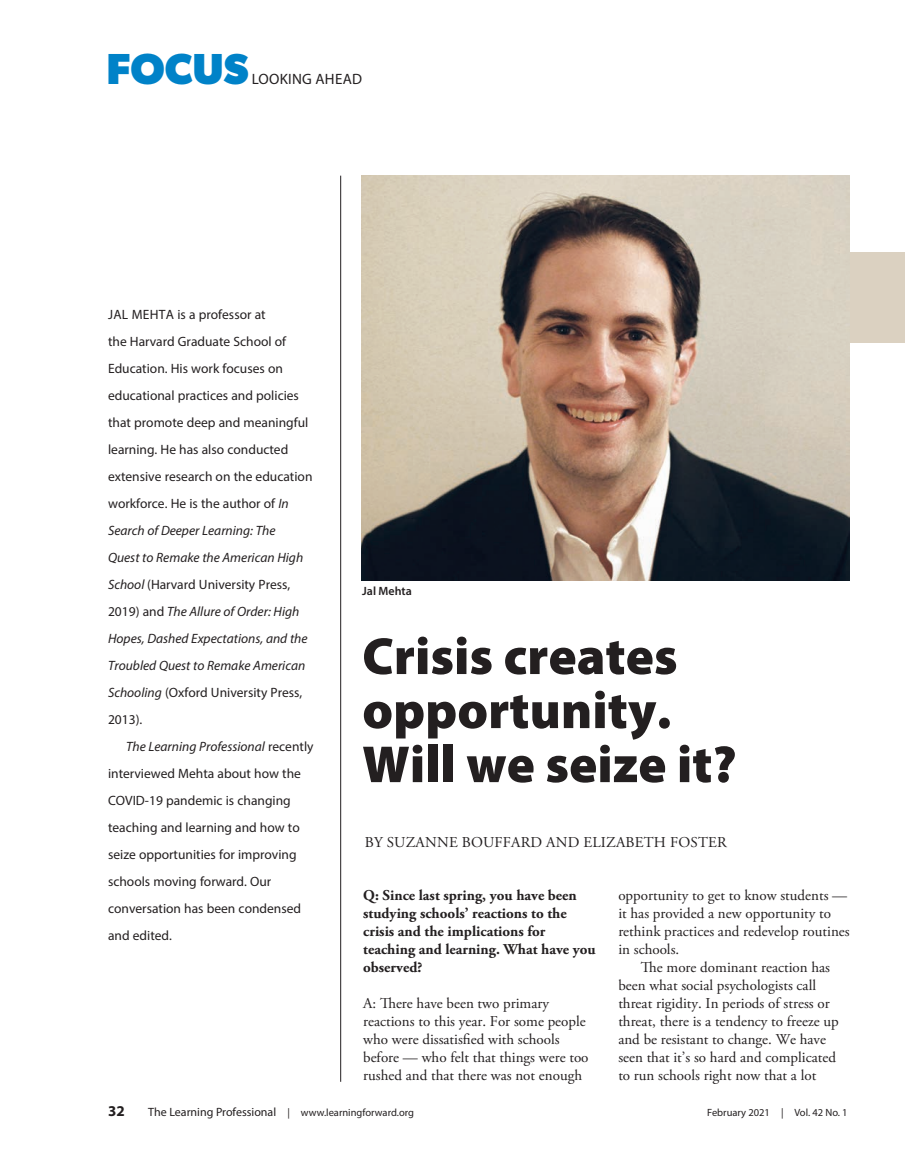
<style>
.page{position:relative;width:905px;height:1175px;background:#fff}
.page>*{position:absolute;margin:0;border:0;box-sizing:border-box;transform-origin:0 0}
.headline{font:900 52.5px/54px "Myriad Pro";color:#231f20}
.t1{font:700 43.5px "Gibson";color:#0082c8}
.body{font:15px/18px "Adobe Garamond Pro";color:#231f20}
.body-2{font:700 15px/18px "Adobe Garamond Pro";color:#231f20}
.byline{font:15px "Adobe Garamond Pro";letter-spacing:.015em;color:#231f20}
.t2{font:15px "Myriad Pro";letter-spacing:.02em;color:#231f20}
.t3{font:700 15px "Myriad Pro";color:#231f20}
.box{font:13.5px/27px "Myriad Pro";color:#231f20}
.body-3{font:600 12px "Myriad Pro";color:#231f20}
.t4{font:10.5px "Myriad Pro";color:#231f20}
.s1{font-style:italic}
.s2{font-size:12px}
</style>
<div class="page">
<div style="left:827px;top:252px;width:77px;height:90px;background:#dbd1c1"></div>
<hr style="left:340px;top:176px;width:1px;height:905px;background:#231f20">
<img style="left:361px;top:176px;width:488px;height:404px">
<p class="t1" style="left:106px;top:43px;width:144px">FOCUS</p>
<p class="t2" style="left:252px;top:70px;width:112px">LOOKING AHEAD</p>
<p class="box" style="left:108px;top:300px;width:206px">JAL MEHTA is a professor at<br>the Harvard Graduate School of<br>Education. His work focuses on educational practices and policies that promote deep and meaningful learning. He has also conducted extensive research on the education workforce. He is the author of <span class="s1">In<br>Search of Deeper Learning: The<br>Quest to Remake the American High<br>School</span> (Harvard University Press,<br>2019) and <span class="s1">The Allure of Order: High<br>Hopes, Dashed Expectations, and the<br>Troubled Quest to Remake American<br>Schooling</span> (Oxford University Press,<br>2013).</p>
<p class="box" style="left:108px;top:732px;width:207px;text-indent:18px"><span class="s1">The Learning Professional</span> recently interviewed Mehta about how the<br>COVID-19 pandemic is changing teaching and learning and how to seize opportunities for improving schools moving forward. Our conversation has been condensed and edited.</p>
<p class="body-3" style="left:362px;top:583px;width:51px">Jal Mehta</p>
<p class="headline" style="left:362px;top:627px;width:376px">Crisis creates opportunity.<br>Will we seize it?</p>
<p class="byline" style="left:365px;top:833px;width:363px">BY SUZANNE BOUFFARD AND ELIZABETH FOSTER</p>
<p class="body-2" style="left:363px;top:887px;width:234px">Q: Since last spring, you have been studying schools’ reactions to the crisis and the implications for teaching and learning. What have you observed?</p>
<p class="body" style="left:363px;top:995px;width:227px">A: There have been two primary reactions to this year. For some people who were dissatisfied with schools before — who felt that things were too rushed and that there was not enough</p>
<p class="body" style="left:618px;top:887px;width:233px">opportunity to get to know students — it has provided a new opportunity to rethink practices and redevelop routines in schools.</p>
<p class="body" style="left:618px;top:959px;width:222px;text-indent:22px">The more dominant reaction has been what social psychologists call threat rigidity. In periods of stress or threat, there is a tendency to freeze up and be resistant to change. We have seen that it’s so hard and complicated to run schools right now that a lot</p>
<p class="t3" style="left:108px;top:1101px;width:18px">32</p>
<p class="t4" style="left:148px;top:1106px;width:267px"><span class="s2">The Learning Professional</span> | www.learningforward.org</p>
<p class="t4" style="left:707px;top:1106px;width:142px">February 2021 | Vol. 42 No. 1</p>
</div>
